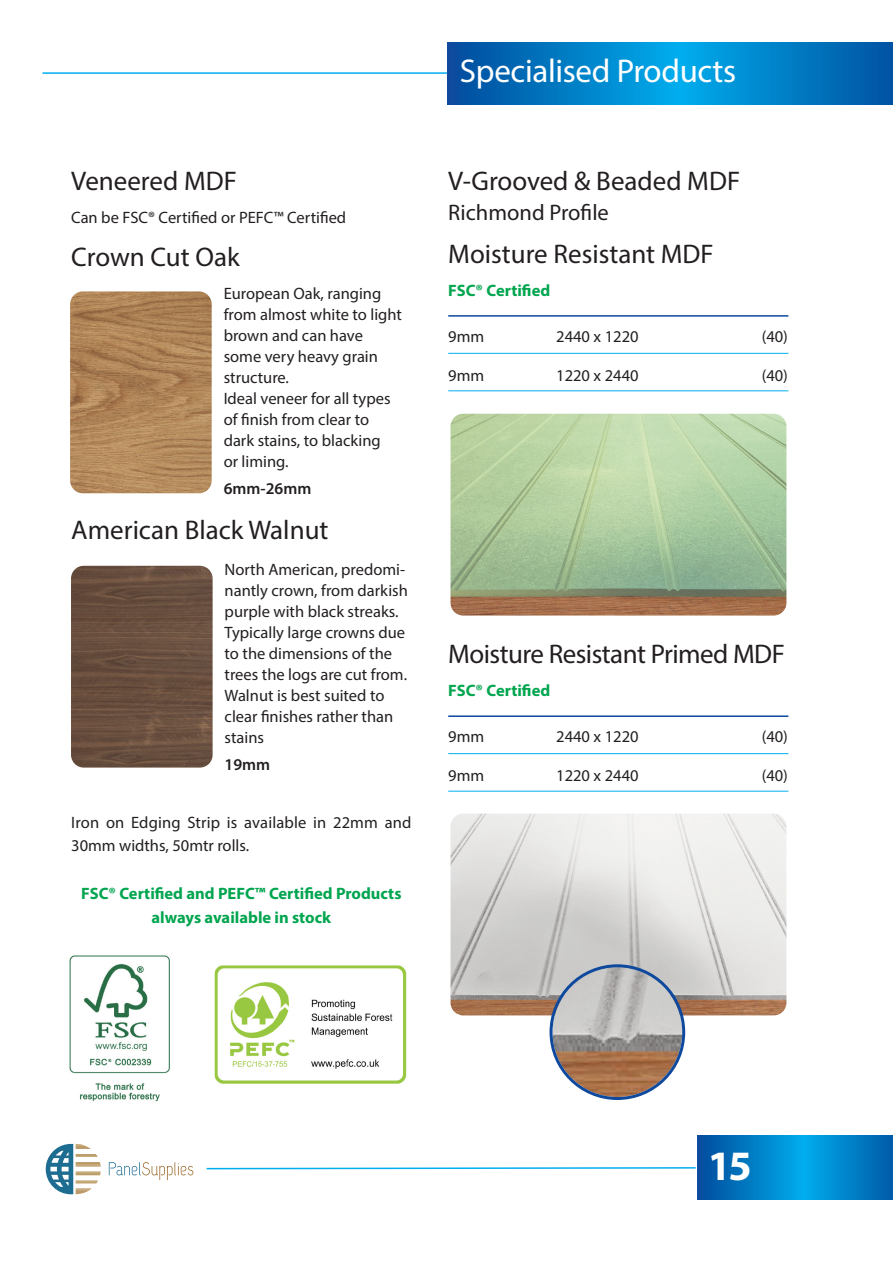
<style>
.page{position:relative;width:893px;height:1263px;background:#fff}
.page>*{position:absolute;margin:0;border:0;box-sizing:border-box;transform-origin:0 0}
.t1{font:700 42px "Myriad Pro";color:#fff}
.t2{font:33px "Myriad Pro";letter-spacing:-.01em;color:#fff}
.t3{font:27px "Myriad Pro";color:#231f20}
.t4{font:27px "Myriad Pro";letter-spacing:-.02em;color:#231f20}
.t5{font:22.5px "Myriad Pro";color:#231f20}
.t6{font:16.5px/21px "Myriad Pro";color:#231f20}
.t7{font:700 16.5px/24px "Myriad Pro";color:#00a54f;text-align:center}
.t8{font:600 16.5px "Myriad Pro";color:#231f20}
</style>
<div class="page">
<hr style="left:43px;top:72px;width:410px;height:2px;background:#00aeef">
<svg style="left:206px;top:1167px;width:490px;height:3px"></svg>
<svg style="left:109px;top:1162px;width:84px;height:18px"></svg>
<svg style="left:46px;top:1144px;width:55px;height:51px"></svg>
<svg style="left:448px;top:43px;width:445px;height:61px;background:#007dc5"></svg>
<svg style="left:697px;top:1135px;width:196px;height:64px;background:#007fc6"></svg>
<hr style="left:448px;top:315px;width:340px;height:2px;background:#0f499d">
<hr style="left:448px;top:353px;width:340px;height:1px;background:#00aeef">
<hr style="left:448px;top:390px;width:340px;height:1px;background:#00aeef">
<hr style="left:448px;top:715px;width:340px;height:2px;background:#0f499d">
<hr style="left:448px;top:753px;width:340px;height:1px;background:#00aeef">
<hr style="left:448px;top:791px;width:340px;height:1px;background:#00aeef">
<img style="left:70px;top:291px;width:142px;height:202px;border-radius:13px">
<img style="left:71px;top:566px;width:142px;height:201px;border-radius:13px">
<img style="left:450px;top:414px;width:336px;height:201px;border-radius:13px">
<img style="left:450px;top:814px;width:336px;height:201px;border-radius:13px">
<img style="left:69px;top:955px;width:338px;height:147px">
<svg style="left:549px;top:964px;width:136px;height:136px;background:#b3a9a4"></svg>
<h3 class="t3" style="left:71px;top:171px;width:167px">Veneered MDF</h3>
<p class="t6" style="left:71px;top:208px;width:276px">Can be FSC® Certified or PEFC™ Certified</p>
<h3 class="t3" style="left:71px;top:247px;width:170px">Crown Cut Oak</h3>
<p class="t6" style="left:224px;top:284px;width:180px">European Oak, ranging from almost white to light brown and can have some very heavy grain structure.<br>Ideal veneer for all types of finish from clear to dark stains, to blacking<br>or liming.</p>
<p class="t8" style="left:224px;top:482px;width:89px">6mm-26mm</p>
<h3 class="t3" style="left:71px;top:520px;width:259px">American Black Walnut</h3>
<p class="t6" style="left:225px;top:561px;width:185px">North American, predomi&shy;nantly crown, from darkish purple with black streaks.<br>Typically large crowns due to the dimensions of the trees the logs are cut from.<br>Walnut is best suited to clear finishes rather than stains</p>
<p class="t8" style="left:225px;top:759px;width:47px">19mm</p>
<p class="t6" style="left:71px;top:813px;width:342px;line-height:22.5px">Iron on Edging Strip is available in 22mm and<br>30mm widths, 50mtr rolls.</p>
<p class="t7" style="left:81px;top:883px;width:322px">FSC® Certified and PEFC™ Certified Products always available in stock</p>
<h2 class="t2" style="left:460px;top:59px;width:278px">Specialised Products</h2>
<h3 class="t3" style="left:448px;top:171px;width:293px">V-Grooved &amp; Beaded MDF</h3>
<h3 class="t5" style="left:448px;top:204px;width:162px">Richmond Profile</h3>
<h3 class="t3" style="left:448px;top:244px;width:267px">Moisture Resistant MDF</h3>
<p class="t7" style="left:448px;top:279px;width:103px">FSC® Certified</p>
<p class="t6" style="left:448px;top:327px;width:37px">9mm</p>
<p class="t6" style="left:556px;top:327px;width:84px">2440 x 1220</p>
<p class="t6" style="left:762px;top:327px;width:28px">(40)</p>
<p class="t6" style="left:448px;top:366px;width:37px">9mm</p>
<p class="t6" style="left:556px;top:366px;width:84px">1220 x 2440</p>
<p class="t6" style="left:762px;top:366px;width:28px">(40)</p>
<h3 class="t4" style="left:448px;top:644px;width:338px">Moisture Resistant Primed MDF</h3>
<p class="t7" style="left:448px;top:680px;width:103px">FSC® Certified</p>
<p class="t6" style="left:448px;top:727px;width:37px">9mm</p>
<p class="t6" style="left:556px;top:727px;width:84px">2440 x 1220</p>
<p class="t6" style="left:762px;top:727px;width:28px">(40)</p>
<p class="t6" style="left:448px;top:766px;width:37px">9mm</p>
<p class="t6" style="left:556px;top:766px;width:84px">1220 x 2440</p>
<p class="t6" style="left:762px;top:766px;width:28px">(40)</p>
<h1 class="t1" style="left:708px;top:1150px;width:45px">15</h1>
</div>
